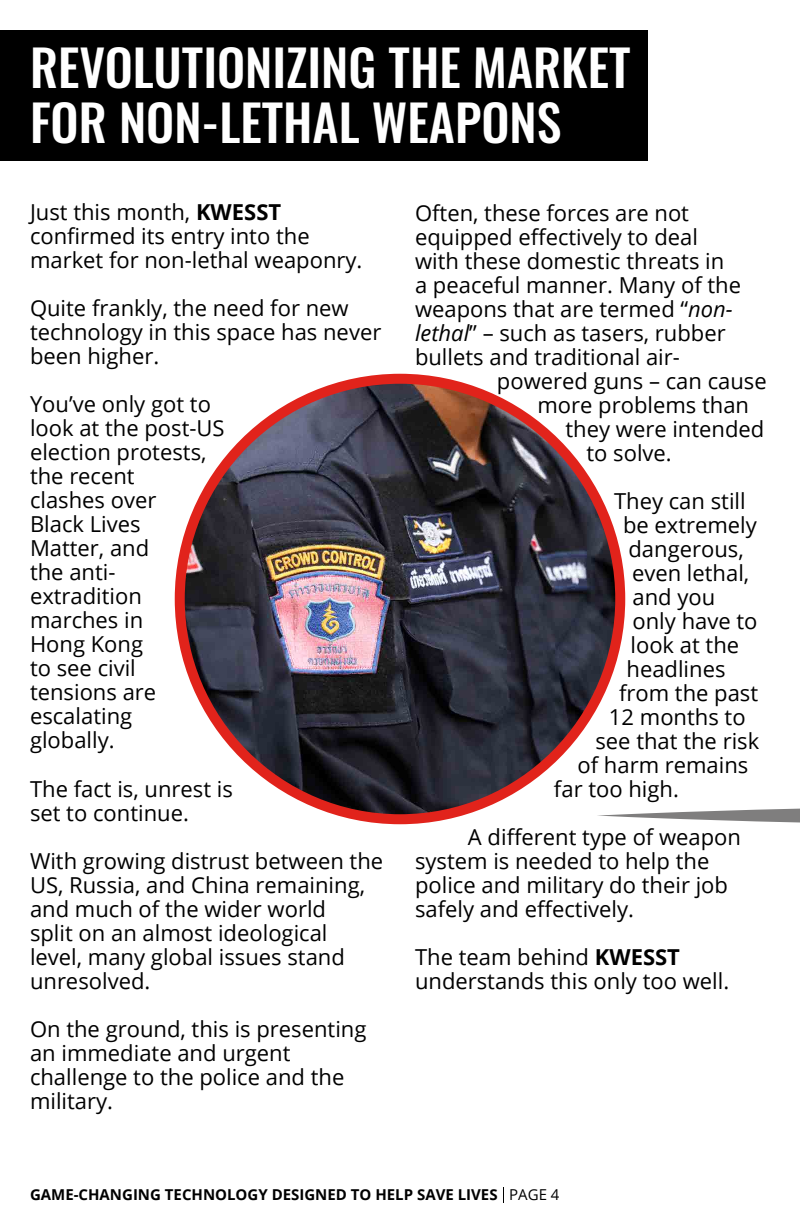
<style>
.page{position:relative;width:800px;height:1218px;background:#fff}
.page>*{position:absolute;margin:0;border:0;box-sizing:border-box;transform-origin:0 0}
.t1{font:500 50px/55px "Oswald";color:#fff}
.t2{font:22px/24px "Open Sans";color:#000}
.t3{font:700 15px "Open Sans";color:#000}
.s1{font-weight:700}
.s2{font-style:italic}
.s3{font-weight:400}
</style>
<div class="page">
<div style="left:0;top:30px;width:648px;height:130px;background:#000"></div>
<img style="left:180px;top:379px;width:440px;height:440px;border-radius:220px">
<div style="left:175px;top:374px;width:450px;height:450px;border:10px solid #e1231b;border-radius:50%"></div>
<svg style="left:597px;top:808px;width:203px;height:15px"></svg>
<svg style="left:503px;top:1187px;width:1px;height:16px"></svg>
<h1 class="t1" style="left:30px;top:43px;width:602px">REVOLUTIONIZING THE MARKET<br>FOR NON-LETHAL WEAPONS</h1>
<p class="t2" style="left:30px;top:200px;width:334px">Just this month, <span class="s1">KWESST </span>confirmed its entry into the market for non-lethal weaponry.</p>
<p class="t2" style="left:30px;top:296px;width:353px">Quite frankly, the need for new technology in this space has never been higher.</p>
<p class="t2" style="left:30px;top:392px;width:196px">You’ve only got to look at the post-US election protests, the recent<br>clashes over<br>Black Lives<br>Matter, and<br>the anti&shy;extradition marches in<br>Hong Kong<br>to see civil tensions are escalating<br>globally.</p>
<p class="t2" style="left:30px;top:776px;width:204px">The fact is, unrest is set to continue.</p>
<p class="t2" style="left:30px;top:848px;width:355px">With growing distrust between the<br>US, Russia, and China remaining, and much of the wider world<br>split on an almost ideological level, many global issues stand unresolved.</p>
<p class="t2" style="left:30px;top:1016px;width:338px">On the ground, this is presenting an immediate and urgent challenge to the police and the military.</p>
<p class="t2" style="left:415px;top:200px;width:328px">Often, these forces are not equipped effectively to deal with these domestic threats in a peaceful manner. Many of the weapons that are termed “<span class="s2">non&shy;lethal</span>” – such as tasers, rubber bullets and traditional air-</p>
<p class="t2" style="left:497px;top:368px;width:271px">powered guns – can cause</p>
<p class="t2" style="left:537px;top:392px;width:213px">more problems than</p>
<p class="t2" style="left:566px;top:416px;width:200px">they were intended</p>
<p class="t2" style="left:587px;top:440px;width:87px">to solve.</p>
<p class="t2" style="left:614px;top:488px;width:133px">They can still</p>
<p class="t2" style="left:623px;top:512px;width:135px">be extremely</p>
<p class="t2" style="left:629px;top:536px;width:117px">dangerous,</p>
<p class="t2" style="left:632px;top:560px;width:119px">even lethal,</p>
<p class="t2" style="left:633px;top:584px;width:84px">and you</p>
<p class="t2" style="left:633px;top:608px;width:127px">only have to</p>
<p class="t2" style="left:631px;top:632px;width:110px">look at the</p>
<p class="t2" style="left:627px;top:656px;width:101px">headlines</p>
<p class="t2" style="left:619px;top:680px;width:141px">from the past</p>
<p class="t2" style="left:609px;top:704px;width:138px">12 months to</p>
<p class="t2" style="left:595px;top:728px;width:165px">see that the risk</p>
<p class="t2" style="left:577px;top:752px;width:172px">of harm remains</p>
<p class="t2" style="left:554px;top:776px;width:126px">far too high.</p>
<p class="t2" style="left:415px;top:824px;width:328px;text-indent:53px">A different type of weapon system is needed to help the police and military do their job safely and effectively.</p>
<p class="t2" style="left:415px;top:944px;width:316px">The team behind <span class="s1">KWESST </span>understands this only too well.</p>
<p class="t3" style="left:30px;top:1184px;width:531px">GAME-CHANGING TECHNOLOGY DESIGNED TO HELP SAVE LIVES <span class="s3">PAGE 4</span></p>
</div>
